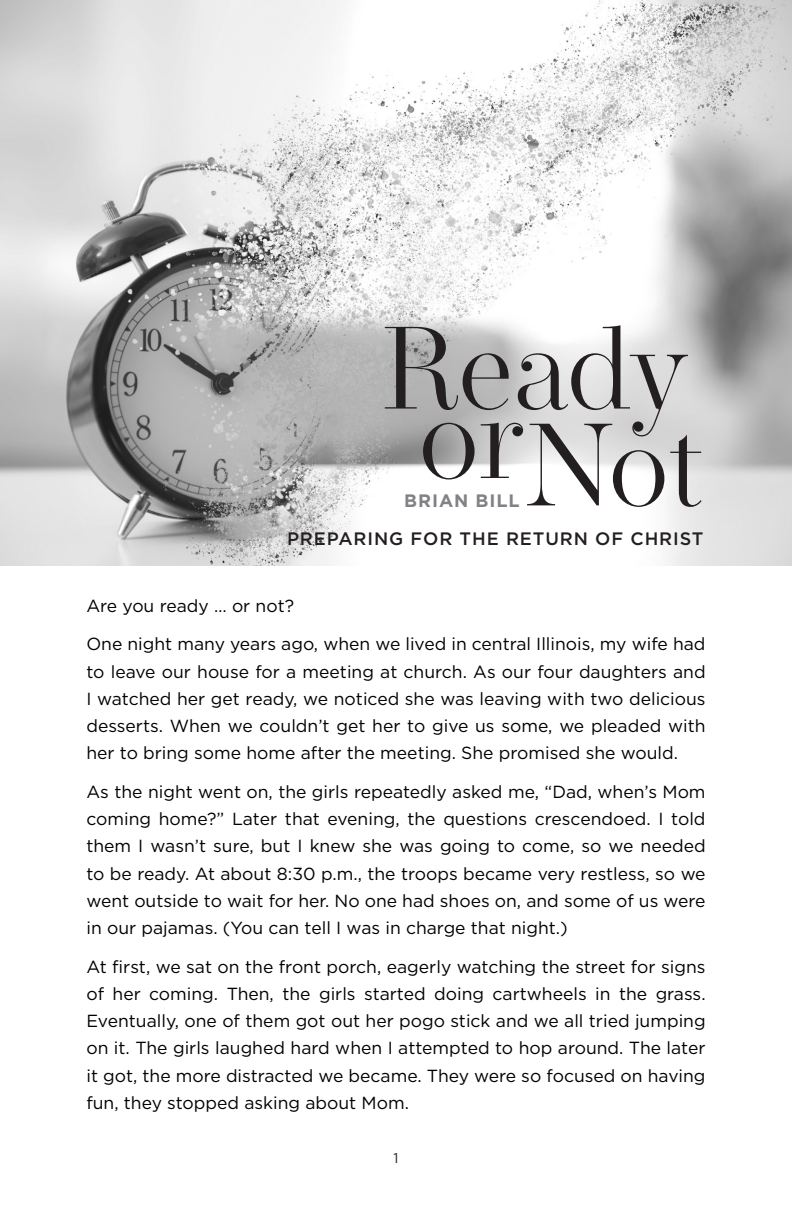
<style>
.page{position:relative;width:792px;height:1224px;background:#fff}
.page>*{position:absolute;margin:0;border:0;box-sizing:border-box;transform-origin:0 0}
.t1{font:300 116.6px "Operetta 18";color:#231f20}
.t2{font:500 18px "Gotham";letter-spacing:.05em;color:#231f20}
.t3{font:700 18px "Gotham";letter-spacing:.05em;color:#808285}
.t4{font:17.6px/27.2px "Gotham";color:#000;text-align:justify}
.t5{font:14px "Gotham";color:#231f20}
</style>
<div class="page">
<img style="left:0;top:0;width:792px;height:566px">
<p class="t1" style="left:380px;top:300px;width:310px">Ready</p>
<p class="t1" style="left:419px;top:370px;width:108px">or</p>
<p class="t1" style="left:524px;top:397px;width:182px">Not</p>
<p class="t3" style="left:404px;top:488px;width:117px">BRIAN BILL</p>
<p class="t2" style="left:287px;top:527px;width:418px">PREPARING FOR THE RETURN OF CHRIST</p>
<p class="t4" style="left:86px;top:591px;width:209px">Are you ready … or not?</p>
<p class="t4" style="left:86px;top:630px;width:621px">One night many years ago, when we lived in central Illinois, my wife had to leave our house for a meeting at church. As our four daughters and I watched her get ready, we noticed she was leaving with two delicious desserts. When we couldn’t get her to give us some, we pleaded with her to bring some home after the meeting. She promised she would.</p>
<p class="t4" style="left:86px;top:778px;width:621px">As the night went on, the girls repeatedly asked me, “Dad, when’s Mom coming home?” Later that evening, the questions crescendoed. I told them I wasn’t sure, but I knew she was going to come, so we needed to be ready. At about 8:30 p.m., the troops became very restless, so we went outside to wait for her. No one had shoes on, and some of us were in our pajamas. (You can tell I was in charge that night.)</p>
<p class="t4" style="left:86px;top:953px;width:621px">At first, we sat on the front porch, eagerly watching the street for signs of her coming. Then, the girls started doing cartwheels in the grass.<br>Eventually, one of them got out her pogo stick and we all tried jumping on it. The girls laughed hard when I attempted to hop around. The later it got, the more distracted we became. They were so focused on having fun, they stopped asking about Mom.</p>
<p class="t5" style="left:393px;top:1149px;width:7px">1</p>
</div>
